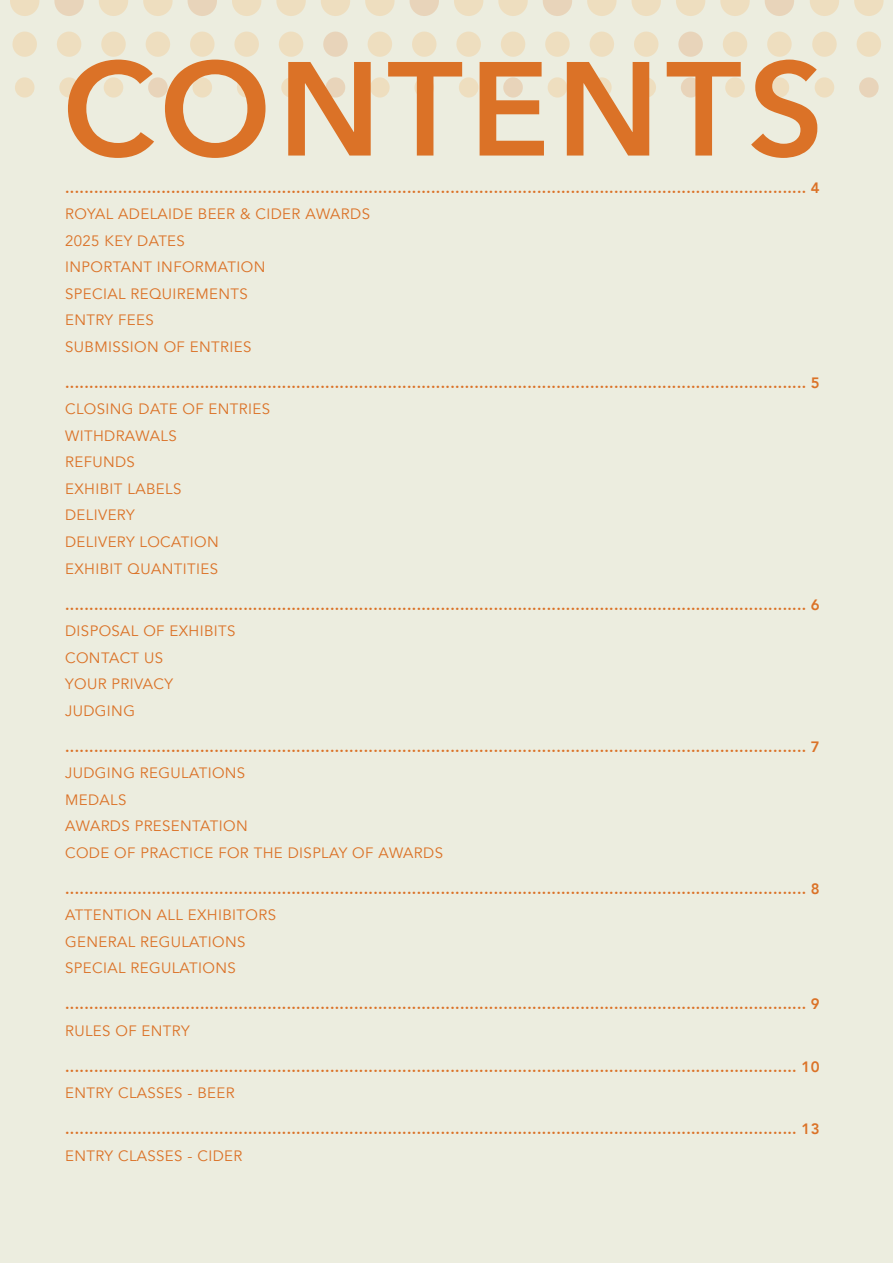
<style>
.page{position:relative;width:893px;height:1263px;background:#fff}
.page>*{position:absolute;margin:0;border:0;box-sizing:border-box;transform-origin:0 0}
.t1{font:600 132.15px "Avenir Next";letter-spacing:.05em;color:#db7227}
.Important_Information{font:800 15px "Avenir";color:#db7227}
.Important_Information-2{font:15px "Avenir";letter-spacing:.025em;color:#db7227}
</style>
<div class="page">
<div style="left:1px;top:0;width:892px;height:1263px;background:#eceddf"></div>
<svg style="left:10px;top:0;width:30px;height:16px"></svg>
<svg style="left:12px;top:31px;width:25px;height:26px"></svg>
<svg style="left:15px;top:77px;width:20px;height:21px"></svg>
<svg style="left:54px;top:0;width:30px;height:16px"></svg>
<svg style="left:57px;top:31px;width:25px;height:26px"></svg>
<svg style="left:59px;top:77px;width:20px;height:21px"></svg>
<svg style="left:99px;top:0;width:29px;height:16px"></svg>
<svg style="left:101px;top:31px;width:25px;height:26px"></svg>
<svg style="left:104px;top:77px;width:19px;height:21px"></svg>
<svg style="left:143px;top:0;width:30px;height:16px"></svg>
<svg style="left:145px;top:31px;width:25px;height:26px"></svg>
<svg style="left:148px;top:77px;width:20px;height:21px"></svg>
<svg style="left:187px;top:0;width:30px;height:16px"></svg>
<svg style="left:190px;top:31px;width:25px;height:26px"></svg>
<svg style="left:192px;top:77px;width:20px;height:21px"></svg>
<svg style="left:232px;top:0;width:30px;height:16px"></svg>
<svg style="left:234px;top:31px;width:25px;height:26px"></svg>
<svg style="left:237px;top:77px;width:20px;height:21px"></svg>
<svg style="left:276px;top:0;width:30px;height:16px"></svg>
<svg style="left:279px;top:31px;width:25px;height:26px"></svg>
<svg style="left:281px;top:77px;width:20px;height:21px"></svg>
<svg style="left:321px;top:0;width:29px;height:16px"></svg>
<svg style="left:323px;top:31px;width:25px;height:26px"></svg>
<svg style="left:325px;top:77px;width:20px;height:21px"></svg>
<svg style="left:365px;top:0;width:30px;height:16px"></svg>
<svg style="left:367px;top:31px;width:25px;height:26px"></svg>
<svg style="left:370px;top:77px;width:20px;height:21px"></svg>
<svg style="left:409px;top:0;width:30px;height:16px"></svg>
<svg style="left:412px;top:31px;width:25px;height:26px"></svg>
<svg style="left:414px;top:77px;width:20px;height:21px"></svg>
<svg style="left:454px;top:0;width:30px;height:16px"></svg>
<svg style="left:456px;top:31px;width:25px;height:26px"></svg>
<svg style="left:459px;top:77px;width:20px;height:21px"></svg>
<svg style="left:498px;top:0;width:30px;height:16px"></svg>
<svg style="left:501px;top:31px;width:24px;height:26px"></svg>
<svg style="left:503px;top:77px;width:20px;height:21px"></svg>
<svg style="left:543px;top:0;width:29px;height:16px"></svg>
<svg style="left:545px;top:31px;width:25px;height:26px"></svg>
<svg style="left:547px;top:77px;width:20px;height:21px"></svg>
<svg style="left:587px;top:0;width:30px;height:16px"></svg>
<svg style="left:589px;top:31px;width:25px;height:26px"></svg>
<svg style="left:592px;top:77px;width:20px;height:21px"></svg>
<svg style="left:631px;top:0;width:30px;height:16px"></svg>
<svg style="left:634px;top:31px;width:25px;height:26px"></svg>
<svg style="left:636px;top:77px;width:20px;height:21px"></svg>
<svg style="left:676px;top:0;width:30px;height:16px"></svg>
<svg style="left:678px;top:31px;width:25px;height:26px"></svg>
<svg style="left:681px;top:77px;width:20px;height:21px"></svg>
<svg style="left:720px;top:0;width:30px;height:16px"></svg>
<svg style="left:723px;top:31px;width:24px;height:26px"></svg>
<svg style="left:725px;top:77px;width:20px;height:21px"></svg>
<svg style="left:764px;top:0;width:30px;height:16px"></svg>
<svg style="left:767px;top:31px;width:25px;height:26px"></svg>
<svg style="left:769px;top:77px;width:20px;height:21px"></svg>
<svg style="left:810px;top:0;width:29px;height:16px"></svg>
<svg style="left:812px;top:31px;width:25px;height:26px"></svg>
<svg style="left:815px;top:77px;width:19px;height:21px"></svg>
<svg style="left:854px;top:0;width:30px;height:16px"></svg>
<svg style="left:856px;top:31px;width:25px;height:26px"></svg>
<svg style="left:859px;top:77px;width:20px;height:21px"></svg>
<p class="t1" style="left:62px;top:-4px;width:763px">CONTENTS</p>
<p class="Important_Information" style="left:65px;top:176px;width:756px">.......................................................................................................................................................... 4</p>
<p class="Important_Information-2" style="left:65px;top:205px;width:306px">ROYAL ADELAIDE BEER &amp; CIDER AWARDS</p>
<p class="Important_Information-2" style="left:65px;top:232px;width:121px">2025 KEY DATES</p>
<p class="Important_Information-2" style="left:65px;top:258px;width:202px">INPORTANT INFORMATION</p>
<p class="Important_Information-2" style="left:65px;top:285px;width:184px">SPECIAL REQUIREMENTS</p>
<p class="Important_Information-2" style="left:65px;top:311px;width:90px">ENTRY FEES</p>
<p class="Important_Information-2" style="left:65px;top:338px;width:188px">SUBMISSION OF ENTRIES</p>
<p class="Important_Information" style="left:65px;top:371px;width:756px">.......................................................................................................................................................... 5</p>
<p class="Important_Information-2" style="left:65px;top:400px;width:206px">CLOSING DATE OF ENTRIES</p>
<p class="Important_Information-2" style="left:65px;top:427px;width:113px">WITHDRAWALS</p>
<p class="Important_Information-2" style="left:65px;top:453px;width:71px">REFUNDS</p>
<p class="Important_Information-2" style="left:65px;top:480px;width:118px">EXHIBIT LABELS</p>
<p class="Important_Information-2" style="left:65px;top:506px;width:71px">DELIVERY</p>
<p class="Important_Information-2" style="left:65px;top:533px;width:155px">DELIVERY LOCATION</p>
<p class="Important_Information-2" style="left:65px;top:559px;width:154px">EXHIBIT QUANTITIES</p>
<p class="Important_Information" style="left:65px;top:593px;width:756px">.......................................................................................................................................................... 6</p>
<p class="Important_Information-2" style="left:65px;top:622px;width:172px">DISPOSAL OF EXHIBITS</p>
<p class="Important_Information-2" style="left:65px;top:648px;width:99px">CONTACT US</p>
<p class="Important_Information-2" style="left:65px;top:675px;width:109px">YOUR PRIVACY</p>
<p class="Important_Information-2" style="left:65px;top:701px;width:71px">JUDGING</p>
<p class="Important_Information" style="left:65px;top:735px;width:756px">.......................................................................................................................................................... 7</p>
<p class="Important_Information-2" style="left:65px;top:764px;width:182px">JUDGING REGULATIONS</p>
<p class="Important_Information-2" style="left:65px;top:790px;width:63px">MEDALS</p>
<p class="Important_Information-2" style="left:65px;top:817px;width:184px">AWARDS PRESENTATION</p>
<p class="Important_Information-2" style="left:65px;top:843px;width:379px">CODE OF PRACTICE FOR THE DISPLAY OF AWARDS</p>
<p class="Important_Information" style="left:65px;top:877px;width:756px">.......................................................................................................................................................... 8</p>
<p class="Important_Information-2" style="left:65px;top:906px;width:212px">ATTENTION ALL EXHIBITORS</p>
<p class="Important_Information-2" style="left:65px;top:932px;width:182px">GENERAL REGULATIONS</p>
<p class="Important_Information-2" style="left:65px;top:959px;width:172px">SPECIAL REGULATIONS</p>
<p class="Important_Information" style="left:65px;top:992px;width:756px">.......................................................................................................................................................... 9</p>
<p class="Important_Information-2" style="left:65px;top:1021px;width:126px">RULES OF ENTRY</p>
<p class="Important_Information" style="left:65px;top:1055px;width:756px">........................................................................................................................................................ 10</p>
<p class="Important_Information-2" style="left:65px;top:1084px;width:171px">ENTRY CLASSES - BEER</p>
<p class="Important_Information" style="left:65px;top:1117px;width:756px">........................................................................................................................................................ 13</p>
<p class="Important_Information-2" style="left:65px;top:1146px;width:179px">ENTRY CLASSES - CIDER</p>
</div>
